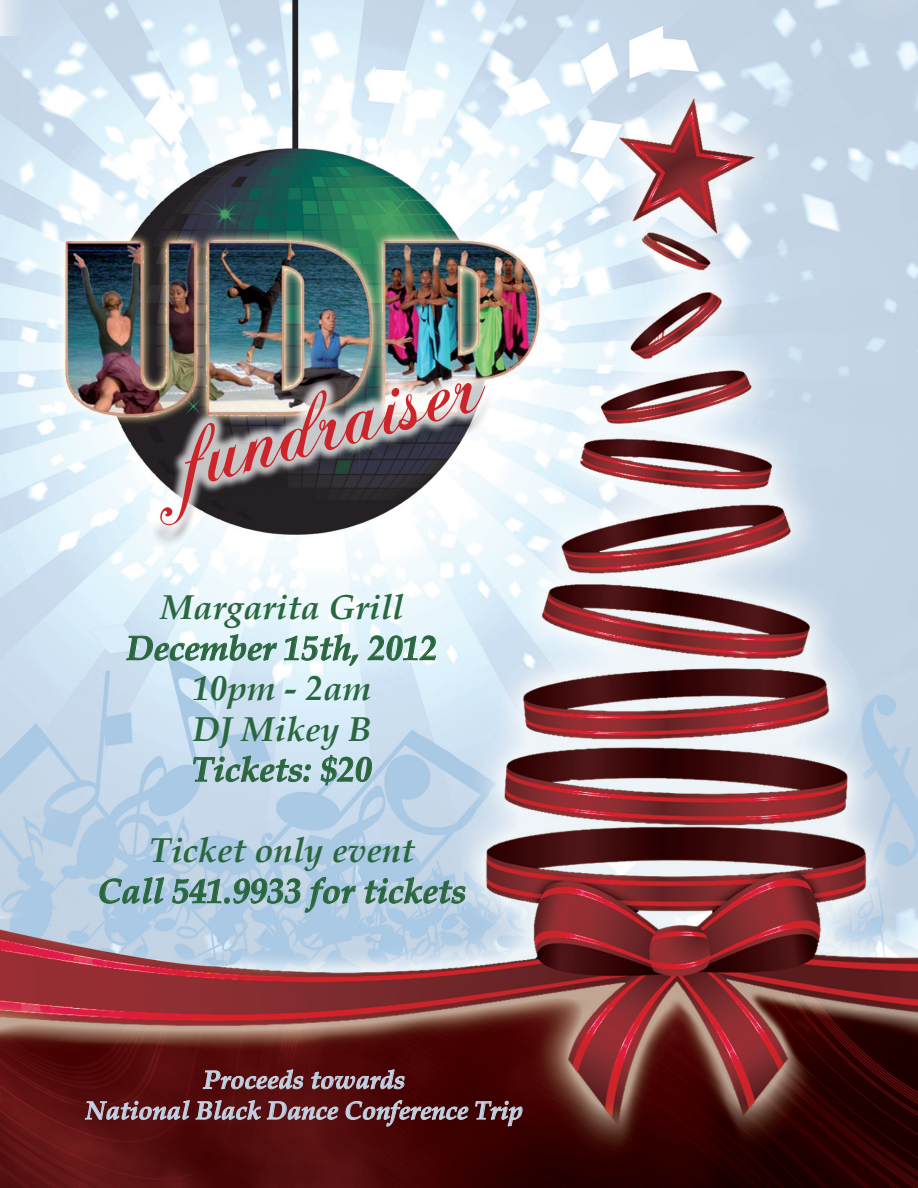
<style>
.page{position:relative;width:918px;height:1188px;background:#fff}
.page>*{position:absolute;margin:0;border:0;box-sizing:border-box;transform-origin:0 0}
.t1{font:93px "Chopin Script";color:#cb242b}
.t2{font:italic 700 34.5px/40.5px "Book Antiqua";color:#2a673f;text-align:center}
.t3{font:italic 700 25.5px/30.6px "Book Antiqua";color:#c2d2e3;text-align:center}
</style>
<div class="page">
<img style="left:0;top:0;width:918px;height:1188px">
<div style="left:152px;top:389px;width:341px;height:158px;background:#231f20;opacity:.75"></div>
<img style="left:121px;top:332px;width:391px;height:210px">
<svg style="left:126px;top:634px;width:152px;height:27px;background:#b6d1d2"></svg>
<svg style="left:284px;top:634px;width:75px;height:32px;background:#c3dbd9"></svg>
<svg style="left:367px;top:635px;width:69px;height:26px;background:#b7d2cf"></svg>
<svg style="left:193px;top:755px;width:118px;height:28px;background:#a6c2ca"></svg>
<svg style="left:320px;top:755px;width:52px;height:31px;background:#a6c4c8"></svg>
<svg style="left:99px;top:877px;width:66px;height:27px;background:#93b6c2"></svg>
<svg style="left:172px;top:877px;width:184px;height:36px;background:#9dbcc9"></svg>
<svg style="left:364px;top:877px;width:102px;height:27px;background:#99b8c0"></svg>
<svg style="left:203px;top:1069px;width:100px;height:20px;background:#714045"></svg>
<svg style="left:311px;top:1069px;width:94px;height:20px;background:#6c3e43"></svg>
<svg style="left:85px;top:1100px;width:105px;height:20px;background:#724348"></svg>
<svg style="left:196px;top:1100px;width:65px;height:20px"></svg>
<svg style="left:267px;top:1101px;width:71px;height:19px"></svg>
<svg style="left:346px;top:1100px;width:122px;height:27px;background:#5d2d31"></svg>
<svg style="left:475px;top:1101px;width:47px;height:25px"></svg>
<h1 class="t1" style="left:172px;top:402px;width:306px;rotate:-15deg">fundraiser</h1>
<p class="t2" style="left:127px;top:588px;width:312px">Margarita Grill<br>December 15th, 2012<br>10pm - 2am<br>DJ Mikey B<br>Tickets: $20</p>
<p class="t2" style="left:98px;top:831px;width:370px">Ticket only event<br>Call 541.9933 for tickets</p>
<p class="t3" style="left:86px;top:1065px;width:438px">Proceeds towards<br>National Black Dance Conference Trip</p>
</div>
